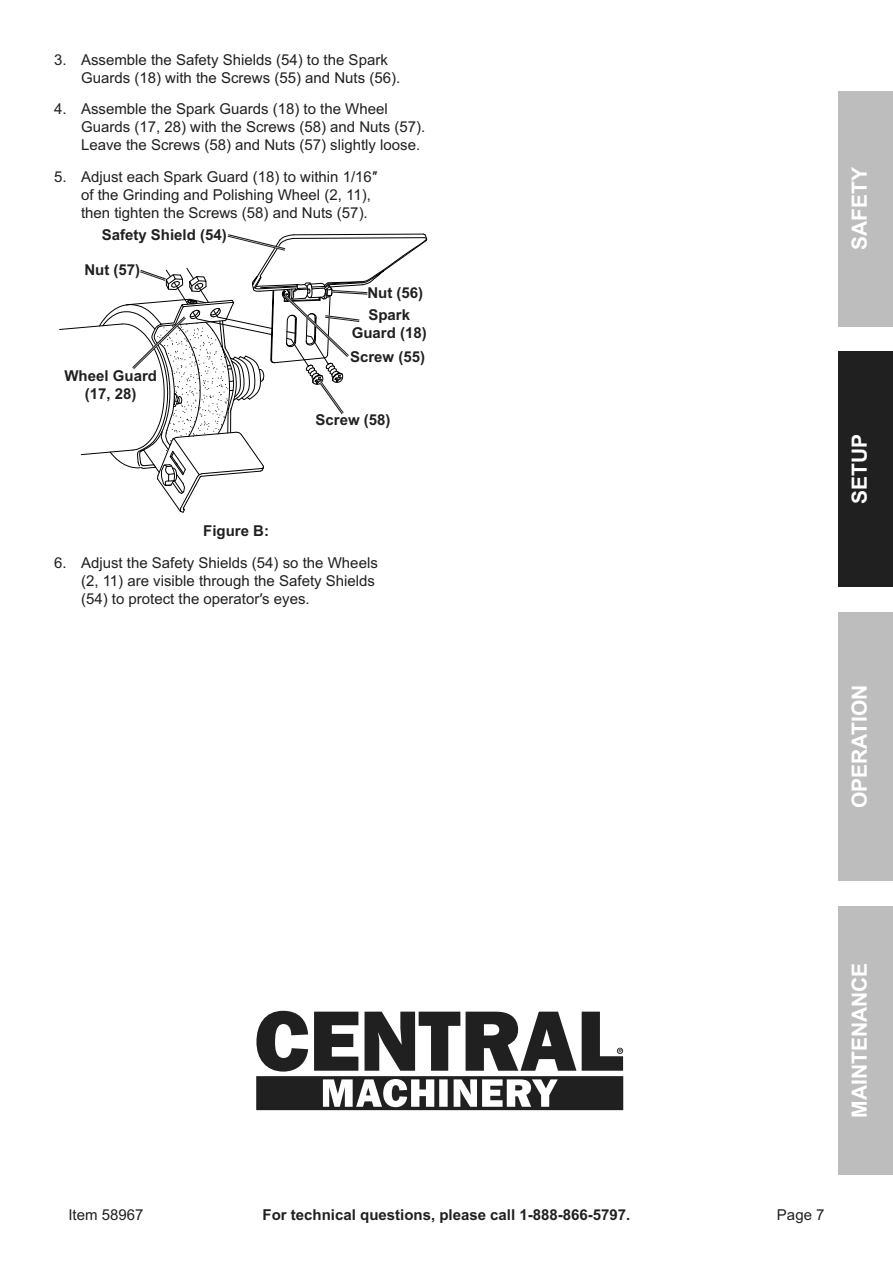
<style>
.page{position:relative;width:893px;height:1263px;background:#fff}
.page>*{position:absolute;margin:0;border:0;box-sizing:border-box;transform-origin:0 0}
.t1{font:700 21px "Arial";color:#fff}
.t2{font:15px/18px "Arial";color:#202020}
.t3{font:700 15px/18px "Arial";color:#202020;text-align:center}
</style>
<div class="page">
<div style="left:839px;top:91px;width:54px;height:236px;background:#bdbdbd"></div>
<div style="left:839px;top:612px;width:54px;height:269px;background:#bdbdbd"></div>
<div style="left:839px;top:906px;width:54px;height:269px;background:#bdbdbd"></div>
<div style="left:839px;top:352px;width:54px;height:235px;background:#202020"></div>
<svg style="left:59px;top:233px;width:368px;height:280px"></svg>
<svg style="left:256px;top:1011px;width:367px;height:99px"></svg>
<p class="t2" style="left:81px;top:51px;width:321px;text-indent:-27px">3. Assemble the Safety Shields (54) to the Spark<br>Guards (18) with the Screws (55) and Nuts (56).</p>
<p class="t2" style="left:81px;top:100px;width:346px;text-indent:-27px">4. Assemble the Spark Guards (18) to the Wheel<br>Guards (17, 28) with the Screws (58) and Nuts (57).<br>Leave the Screws (58) and Nuts (57) slightly loose.</p>
<p class="t2" style="left:81px;top:168px;width:298px;text-indent:-27px">5. Adjust each Spark Guard (18) to within 1/16″ of the Grinding and Polishing Wheel (2, 11), then tighten the Screws (58) and Nuts (57).</p>
<p class="t3" style="left:102px;top:226px;width:127px">Safety Shield (54)</p>
<p class="t3" style="left:84px;top:261px;width:57px">Nut (57)</p>
<p class="t3" style="left:64px;top:367px;width:94px">Wheel Guard (17, 28)</p>
<p class="t3" style="left:367px;top:284px;width:57px">Nut (56)</p>
<p class="t3" style="left:368px;top:306px;width:43px">Spark</p>
<p class="t3" style="left:352px;top:324px;width:76px">Guard (18)</p>
<p class="t3" style="left:350px;top:348px;width:77px">Screw (55)</p>
<p class="t3" style="left:315px;top:411px;width:77px">Screw (58)</p>
<p class="t3" style="left:203px;top:522px;width:67px">Figure B:</p>
<p class="t2" style="left:81px;top:553px;width:298px;text-indent:-27px">6. Adjust the Safety Shields (54) so the Wheels (2, 11) are visible through the Safety Shields (54) to protect the operator′s eyes.</p>
<h1 class="t1" style="left:845px;top:250px;width:84px;rotate:-90deg">Safety</h1>
<h1 class="t1" style="left:845px;top:504px;width:72px;rotate:-90deg">Setup</h1>
<h1 class="t1" style="left:845px;top:808px;width:122px;rotate:-90deg">Operation</h1>
<h1 class="t1" style="left:845px;top:1118px;width:154px;rotate:-90deg">Maintenance</h1>
<p class="t2" style="left:68px;top:1206px;width:77px">Item 58967</p>
<p class="t3" style="left:263px;top:1206px;width:369px">For technical questions, please call 1-888-866-5797.</p>
<p class="t2" style="left:777px;top:1206px;width:49px">Page 7</p>
</div>
